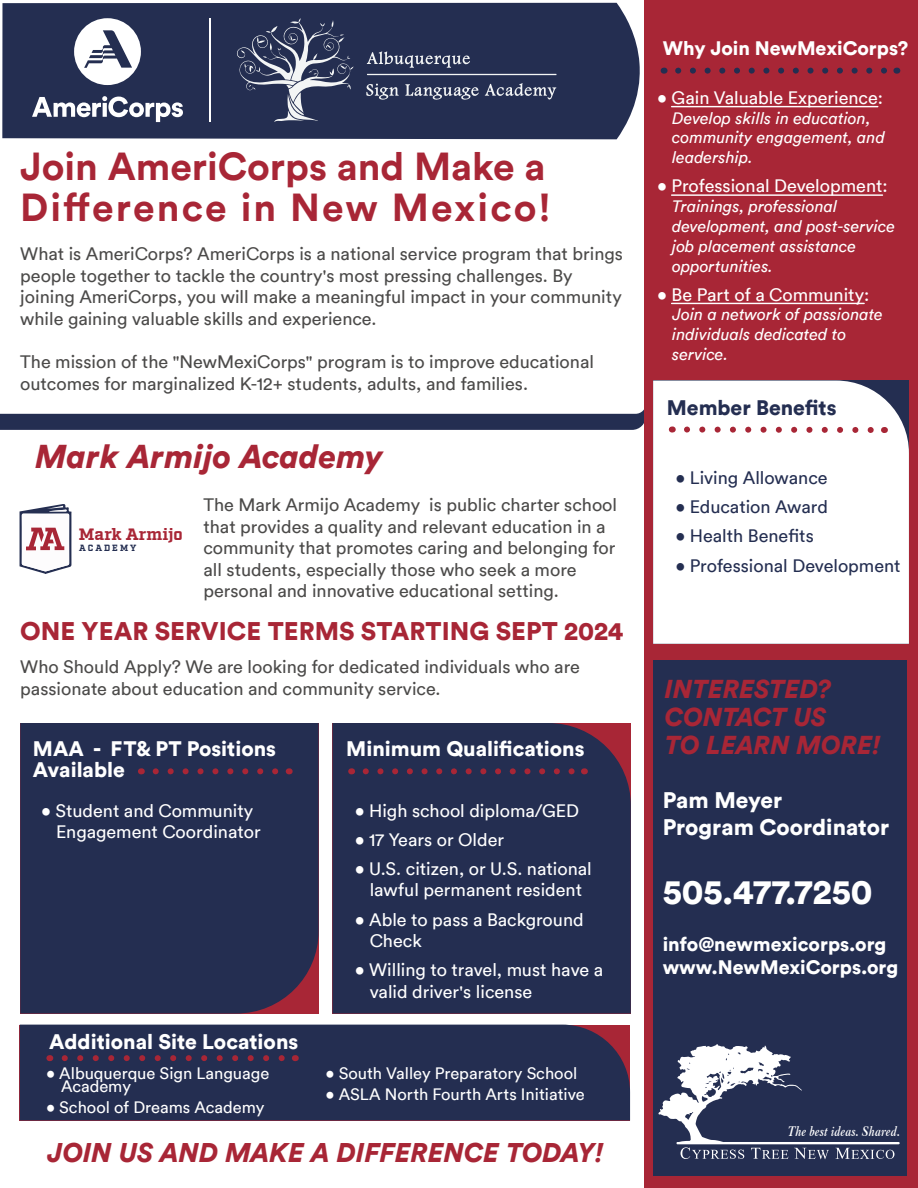
<style>
.page{position:relative;width:918px;height:1188px;background:#fff}
.page>*{position:absolute;margin:0;border:0;box-sizing:border-box;transform-origin:0 0}
.t1{font:700 39px/40.5px "Circular";letter-spacing:.005em;color:#a82636}
.t2{font:900 34.5px "Circular";color:#fff}
.t3{font:italic 900 33px "Circular";color:#a82636}
.t4{font:italic 900 27px "Circular";color:#a82636}
.t5{font:italic 900 25.8px/28px "Circular";color:#a82636}
.t6{font:900 25.5px "Circular";color:#a82636}
.t7{font:900 22.5px/27px "Circular";color:#fff}
.t8{font:900 21px/21px "Circular";color:#fff}
.t9{font:900 21px "Circular";color:#242e51}
.t10{font:900 19.5px/23.4px "Circular";color:#fff}
.t11{font:18px/21.6px "Circular";color:#4b4a49}
.t12{font:18px/21.6px "Circular";color:#fff}
.t13{font:18px "Circular";color:#242e51}
.t14{font:italic 16.5px/19.8px "Circular";color:#fff}
.t15{font:16.5px/13.5px "Circular";color:#fff}
.t16{font:700 16.5px "Factoria";color:#a82636}
.t17{font:italic 700 13.2px "Caslon BT";color:#fff;scale:.85 1}
.t18{font:700 9px "Factoria";letter-spacing:.23em;color:#242e51;scale:.96 1}
</style>
<div class="page">
<div style="left:645px;top:0;width:273px;height:1188px;background:#a82636"></div>
<div style="left:653px;top:381px;width:256px;height:263px;background:#fff"></div>
<svg style="left:0;top:387px;width:909px;height:49px"></svg>
<hr style="left:672px;top:106px;width:206px;height:1px;background:#fff">
<hr style="left:672px;top:194px;width:211px;height:2px;background:#fff">
<hr style="left:672px;top:303px;width:192px;height:1px;background:#fff">
<svg style="left:678px;top:68px;width:209px;height:6px"></svg>
<div style="left:654px;top:660px;width:253px;height:516px;background:#242e51"></div>
<svg style="left:658px;top:1044px;width:242px;height:115px"></svg>
<div style="left:20px;top:723px;width:299px;height:291px;background:#242e51"></div>
<svg style="left:156px;top:768px;width:125px;height:6px"></svg>
<div style="left:332px;top:723px;width:299px;height:291px;background:#242e51"></div>
<svg style="left:366px;top:768px;width:211px;height:6px"></svg>
<svg style="left:20px;top:504px;width:52px;height:70px"></svg>
<div style="left:20px;top:1025px;width:610px;height:95px;background:#242e51"></div>
<svg style="left:65px;top:1055px;width:222px;height:6px"></svg>
<div style="left:2px;top:3px;width:638px;height:136px;background:#242e51"></div>
<hr style="left:209px;top:18px;width:1px;height:104px;background:#fff">
<svg style="left:74px;top:18px;width:67px;height:67px"></svg>
<svg style="left:32px;top:96px;width:151px;height:26px"></svg>
<svg style="left:367px;top:74px;width:189px;height:1px"></svg>
<svg style="left:405px;top:84px;width:74px;height:16px"></svg>
<svg style="left:485px;top:83px;width:71px;height:17px"></svg>
<svg style="left:367px;top:51px;width:103px;height:17px"></svg>
<svg style="left:366px;top:84px;width:33px;height:16px"></svg>
<svg style="left:237px;top:18px;width:117px;height:104px"></svg>
<h1 class="t1" style="left:20px;top:145px;width:532px">Join AmeriCorps and Make a<br>Difference in New Mexico!</h1>
<p class="t11" style="left:20px;top:243px;width:604px">What is AmeriCorps? AmeriCorps is a national service program that brings people together to tackle the country's most pressing challenges. By joining AmeriCorps, you will make a meaningful impact in your community while gaining valuable skills and experience.</p>
<p class="t11" style="left:20px;top:351px;width:575px">The mission of the "NewMexiCorps" program is to improve educational outcomes for marginalized K-12+ students, adults, and families.</p>
<h3 class="t3" style="left:36px;top:434px;width:349px">Mark Armijo Academy</h3>
<p class="t11" style="left:203px;top:494px;width:415px">The Mark Armijo Academy is public charter school that provides a quality and relevant education in a community that promotes caring and belonging for all students, especially those who seek a more personal and innovative educational setting.</p>
<p class="t16" style="left:79px;top:525px;width:105px">Mark Armijo</p>
<p class="t18" style="left:79px;top:543px;width:61px">ACADEMY</p>
<h3 class="t6" style="left:20px;top:614px;width:605px">ONE YEAR SERVICE TERMS STARTING SEPT 2024</h3>
<p class="t11" style="left:20px;top:656px;width:561px">Who Should Apply? We are looking for dedicated individuals who are passionate about education and community service.</p>
<p class="t8" style="left:33px;top:738px;width:245px">MAA - FT&amp; PT Positions<br>Available</p>
<p class="t8" style="left:346px;top:738px;width:240px">Minimum Qualifications</p>
<p class="t12" style="left:355px;top:799px;width:226px">• High school diploma/GED</p>
<p class="t12" style="left:355px;top:828px;width:151px">• 17 Years or Older</p>
<p class="t12" style="left:355px;top:857px;width:239px;text-align:center">• U.S. citizen, or U.S. national lawful permanent resident</p>
<p class="t12" style="left:370px;top:908px;width:216px;text-indent:-15px">• Able to pass a Background<br>Check</p>
<p class="t12" style="left:370px;top:959px;width:235px;text-indent:-15px">• Willing to travel, must have a valid driver's license</p>
<p class="t12" style="left:56px;top:799px;width:206px;text-indent:-15px">• Student and Community<br>Engagement Coordinator</p>
<p class="t8" style="left:49px;top:1031px;width:251px">Additional Site Locations</p>
<p class="t15" style="left:61px;top:1066px;width:210px;text-indent:-15px">• Albuquerque Sign Language<br>Academy</p>
<p class="t15" style="left:46px;top:1100px;width:220px">• School of Dreams Academy</p>
<p class="t15" style="left:325px;top:1066px;width:253px">• South Valley Preparatory School</p>
<p class="t15" style="left:325px;top:1087px;width:261px">• ASLA North Fourth Arts Initiative</p>
<h3 class="t4" style="left:48px;top:1134px;width:558px">JOIN US AND MAKE A DIFFERENCE TODAY!</h3>
<p class="t10" style="left:663px;top:36px;width:247px">Why Join NewMexiCorps?</p>
<p class="t12" style="left:657px;top:87px;width:227px">• Gain Valuable Experience:</p>
<p class="t14" style="left:672px;top:108px;width:214px">Develop skills in education, community engagement, and leadership.</p>
<p class="t12" style="left:657px;top:175px;width:232px">• Professional Development:</p>
<p class="t14" style="left:672px;top:196px;width:224px">Trainings, professional development, and post-service job placement assistance opportunities.</p>
<p class="t12" style="left:657px;top:283px;width:214px">• Be Part of a Community:</p>
<p class="t14" style="left:672px;top:305px;width:212px">Join a network of passionate individuals dedicated to service.</p>
<p class="t9" style="left:667px;top:393px;width:171px">Member Benefits</p>
<p class="t13" style="left:675px;top:467px;width:154px">• Living Allowance</p>
<p class="t13" style="left:675px;top:496px;width:154px">• Education Award</p>
<p class="t13" style="left:675px;top:525px;width:140px">• Health Benefits</p>
<p class="t13" style="left:675px;top:554px;width:227px">• Professional Development</p>
<h3 class="t5" style="left:665px;top:675px;width:217px">INTERESTED?<br>CONTACT US<br>TO LEARN MORE!</h3>
<p class="t7" style="left:663px;top:786px;width:228px">Pam Meyer<br>Program Coordinator</p>
<h2 class="t2" style="left:663px;top:869px;width:211px">505.477.7250</h2>
<p class="t10" style="left:663px;top:932px;width:237px">info@newmexicorps.org www.NewMexiCorps.org</p>
<p class="t17" style="left:788px;top:1123px;width:133px">The best ideas. Shared.</p>
</div>
